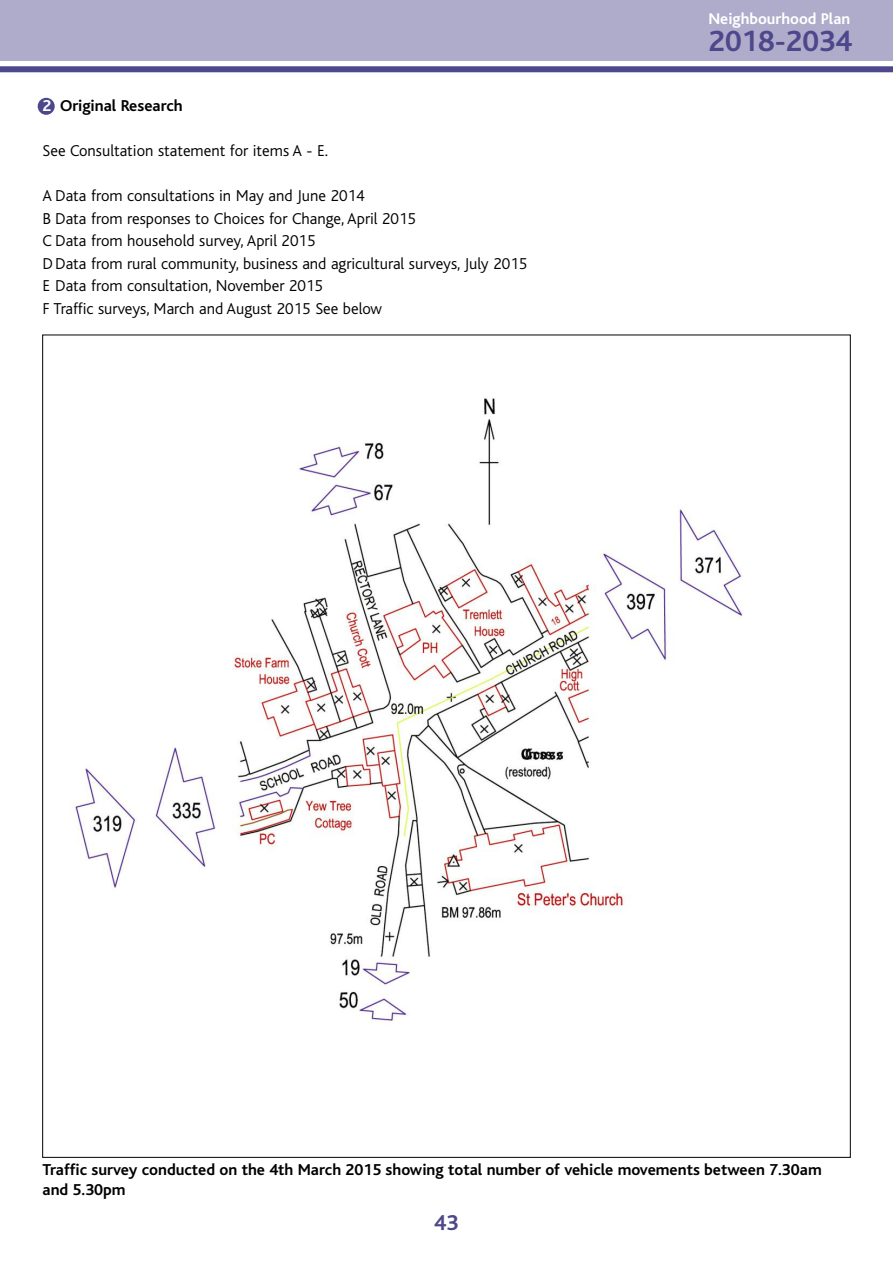
<style>
.page{position:relative;width:893px;height:1263px;background:#fff}
.page>*{position:absolute;margin:0;border:0;box-sizing:border-box;transform-origin:0 0}
.t1{font:700 30.6px "Bliss";color:#4d478b}
.t2{font:700 22.5px "Bliss";color:#4d478b}
.t3{font:300 16.5px/22.5px "Bliss";color:#000}
.t4{font:700 16.5px/19.8px "Bliss";color:#000}
.t5{font:700 16.2px "Bliss";color:#fff}
.s1{color:#fff}
</style>
<div class="page">
<div style="left:0;top:0;width:893px;height:61px;background:#afaccb"></div>
<div style="left:0;top:66px;width:893px;height:6px;background:#4d478b"></div>
<img style="left:68px;top:398px;width:675px;height:625px">
<div style="left:38px;top:98px;width:17px;height:17px;background:#4d478b;border-radius:50%"></div>
<div style="left:434px;top:978px;width:400px;height:92px;background:#fff"></div>
<p class="t4" style="left:43px;top:98px;width:142px"><span class="s1">2</span> Original Research</p>
<p class="t3" style="left:43px;top:141px;width:287px">See Consultation statement for items A - E.</p>
<p class="t3" style="left:43px;top:186px;width:486px">A Data from consultations in May and June 2014<br>B Data from responses to Choices for Change, April 2015<br>C Data from household survey, April 2015<br>DData from rural community, business and agricultural surveys, July 2015<br>E Data from consultation, November 2015<br>F Traffic surveys, March and August 2015 See below</p>
<p class="t5" style="left:708px;top:13px;width:143px">Neighbourhood Plan</p>
<h1 class="t1" style="left:708px;top:31px;width:145px">2018-2034</h1>
<p class="t4" style="left:43px;top:1162px;width:781px">Traffic survey conducted on the 4th March 2015 showing total number of vehicle movements between 7.30am and 5.30pm</p>
<h2 class="t2" style="left:434px;top:1215px;width:26px">43</h2>
</div>
